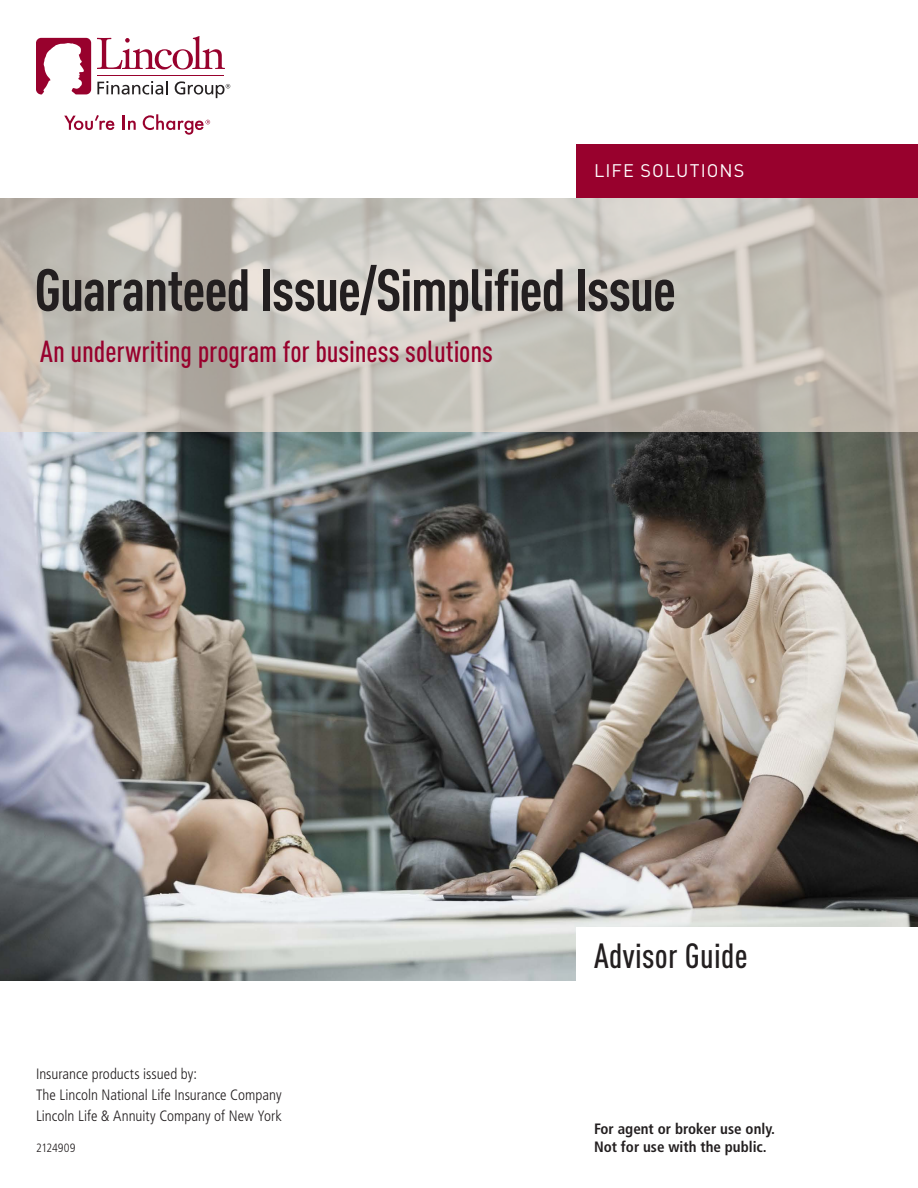
<style>
.page{position:relative;width:918px;height:1188px;background:#fff}
.page>*{position:absolute;margin:0;border:0;box-sizing:border-box;transform-origin:0 0}
.Title_DIN_PRO_Cond_B{font:700 condensed 58.5px "DIN Pro";letter-spacing:-.02em;color:#231f20}
.Descriptor_DIN_PRO_M{font:500 condensed 34.5px "DIN Pro";letter-spacing:.01em;color:#231f20}
.Subtitle_DIN_PRO_Con{font:500 condensed 30px "DIN Pro";letter-spacing:-.005em;color:#98012d}
.t1{font:18px "DIN Pro";letter-spacing:.065em;color:#fff}
.Issuing_Company_Frut{font:300 condensed 15px/21px "Frutiger LT Std";color:#231f20}
.Disclosure_Frutiger{font:700 condensed 15px "Frutiger LT Std";color:#231f20}
.Codes_Frutiger_Lt_Co{font:300 condensed 12px "Frutiger LT Std";letter-spacing:-.01em;color:#231f20}
</style>
<div class="page">
<img style="left:0;top:432px;width:918px;height:549px">
<svg style="left:0;top:198px;width:918px;height:234px;background:#c6c2ba"></svg>
<div style="left:576px;top:144px;width:342px;height:54px;background:#98012d"></div>
<svg style="left:97px;top:81px;width:71px;height:14px"></svg>
<svg style="left:36px;top:38px;width:55px;height:56px"></svg>
<svg style="left:97px;top:36px;width:128px;height:34px"></svg>
<hr style="left:97px;top:75px;width:127px;height:1px;background:#98012d">
<svg style="left:64px;top:115px;width:50px;height:15px"></svg>
<svg style="left:123px;top:116px;width:13px;height:14px"></svg>
<svg style="left:175px;top:81px;width:55px;height:17px"></svg>
<svg style="left:143px;top:114px;width:67px;height:21px"></svg>
<p class="t1" style="left:594px;top:157px;width:152px">LIFE SOLUTIONS</p>
<p class="Title_DIN_PRO_Cond_B" style="left:34px;top:247px;width:643px">Guaranteed Issue/Simplified Issue</p>
<p class="Subtitle_DIN_PRO_Con" style="left:40px;top:330px;width:454px">An underwriting program for business solutions</p>
<p class="Issuing_Company_Frut" style="left:36px;top:1064px;width:247px">Insurance products issued by:<br>The Lincoln National Life Insurance Company<br>Lincoln Life &amp; Annuity Company of New York</p>
<p class="Descriptor_DIN_PRO_M" style="left:594px;top:931px;width:155px">Advisor Guide</p>
<p class="Disclosure_Frutiger" style="left:594px;top:1120px;width:183px">For agent or broker use only.</p>
<p class="Codes_Frutiger_Lt_Co" style="left:36px;top:1141px;width:41px">2124909</p>
<p class="Disclosure_Frutiger" style="left:594px;top:1138px;width:174px">Not for use with the public.</p>
</div>
